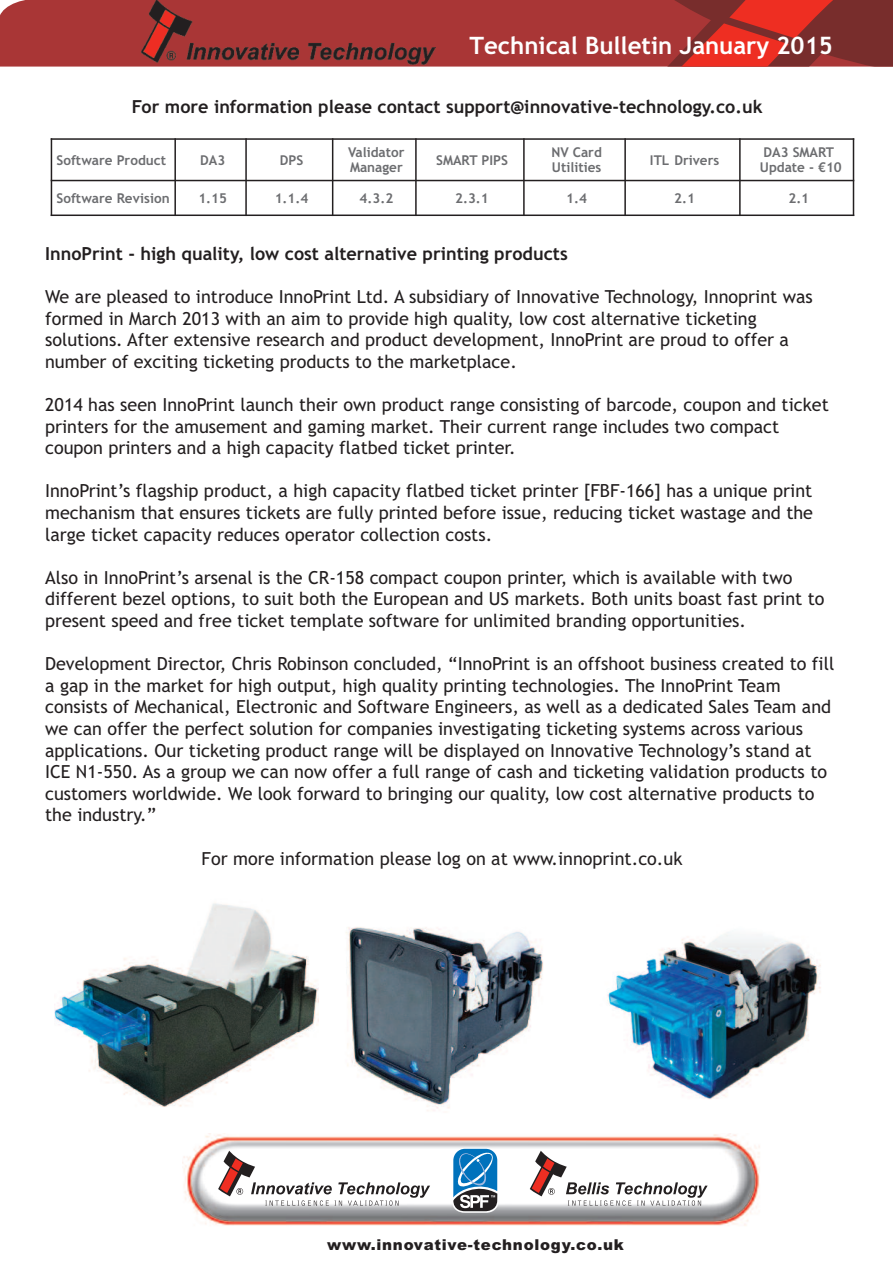
<style>
.page{position:relative;width:893px;height:1263px;background:#fff}
.page>*{position:absolute;margin:0;border:0;box-sizing:border-box;transform-origin:0 0}
.t1{font:700 24px "Trebuchet MS";color:#fff}
.t2{font:18px/21.6px "Trebuchet MS";color:#231f20}
.t3{font:700 18px "Trebuchet MS";color:#231f20}
.t4{font:900 15px "Arial";letter-spacing:.05em;color:#231f20}
.t5{font:700 13.5px/15px "Trebuchet MS";color:#6c6d70}
</style>
<div class="page">
<img style="left:183px;top:1134px;width:577px;height:92px">
<svg style="left:218px;top:1151px;width:212px;height:55px"></svg>
<svg style="left:530px;top:1151px;width:178px;height:55px"></svg>
<svg style="left:452px;top:1148px;width:47px;height:65px"></svg>
<div style="left:0;top:0;width:610px;height:67px;background:#a93636"></div>
<svg style="left:610px;top:0;width:283px;height:67px;background:#a7302d"></svg>
<img style="left:141px;top:0;width:294px;height:66px">
<hr style="left:51px;top:138px;width:1px;height:78px;background:#231f20">
<hr style="left:174px;top:138px;width:2px;height:78px;background:#231f20">
<hr style="left:245px;top:138px;width:2px;height:78px;background:#231f20">
<hr style="left:332px;top:138px;width:1px;height:78px;background:#231f20">
<hr style="left:415px;top:138px;width:2px;height:78px;background:#231f20">
<hr style="left:523px;top:138px;width:2px;height:78px;background:#231f20">
<hr style="left:624px;top:138px;width:2px;height:78px;background:#231f20">
<hr style="left:739px;top:138px;width:2px;height:78px;background:#231f20">
<hr style="left:853px;top:138px;width:1px;height:78px;background:#231f20">
<hr style="left:51px;top:138px;width:803px;height:2px;background:#231f20">
<hr style="left:51px;top:180px;width:803px;height:1px;background:#231f20">
<hr style="left:51px;top:214px;width:803px;height:2px;background:#231f20">
<img style="left:54px;top:903px;width:264px;height:204px">
<img style="left:346px;top:927px;width:197px;height:184px">
<img style="left:607px;top:932px;width:214px;height:168px">
<h1 class="t1" style="left:469px;top:31px;width:365px">Technical Bulletin January 2015</h1>
<p class="t3" style="left:132px;top:96px;width:632px">For more information please contact support@innovative-technology.co.uk</p>
<p class="t5" style="left:56px;top:153px;width:111px">Software Product</p>
<p class="t5" style="left:200px;top:153px;width:27px">DA3</p>
<p class="t5" style="left:280px;top:153px;width:25px">DPS</p>
<p class="t5" style="left:348px;top:145px;width:58px">Validator<br>Manager</p>
<p class="t5" style="left:436px;top:153px;width:73px">SMART PIPS</p>
<p class="t5" style="left:551px;top:145px;width:52px">NV Card<br>Utilities</p>
<p class="t5" style="left:650px;top:153px;width:71px">ITL Drivers</p>
<p class="t5" style="left:760px;top:145px;width:83px">DA3 SMART<br>Update - €10</p>
<p class="t5" style="left:56px;top:191px;width:115px">Software Revision</p>
<p class="t5" style="left:198px;top:191px;width:30px">1.15</p>
<p class="t5" style="left:275px;top:191px;width:35px">1.1.4</p>
<p class="t5" style="left:360px;top:191px;width:35px">4.3.2</p>
<p class="t5" style="left:455px;top:191px;width:35px">2.3.1</p>
<p class="t5" style="left:566px;top:191px;width:22px">1.4</p>
<p class="t5" style="left:674px;top:191px;width:22px">2.1</p>
<p class="t5" style="left:788px;top:191px;width:22px">2.1</p>
<p class="t3" style="left:45px;top:243px;width:524px">InnoPrint - high quality, low cost alternative printing products</p>
<p class="t2" style="left:45px;top:286px;width:769px">We are pleased to introduce InnoPrint Ltd. A subsidiary of Innovative Technology, Innoprint was formed in March 2013 with an aim to provide high quality, low cost alternative ticketing solutions. After extensive research and product development, InnoPrint are proud to offer a number of exciting ticketing products to the marketplace.</p>
<p class="t2" style="left:45px;top:394px;width:785px">2014 has seen InnoPrint launch their own product range consisting of barcode, coupon and ticket printers for the amusement and gaming market. Their current range includes two compact coupon printers and a high capacity flatbed ticket printer.</p>
<p class="t2" style="left:45px;top:480px;width:769px;text-align:justify">InnoPrint’s flagship product, a high capacity flatbed ticket printer [FBF-166] has a unique print mechanism that ensures tickets are fully printed before issue, reducing ticket wastage and the large ticket capacity reduces operator collection costs.</p>
<p class="t2" style="left:45px;top:567px;width:781px">Also in InnoPrint’s arsenal is the CR-158 compact coupon printer, which is available with two different bezel options, to suit both the European and US markets. Both units boast fast print to present speed and free ticket template software for unlimited branding opportunities.</p>
<p class="t2" style="left:45px;top:653px;width:791px">Development Director, Chris Robinson concluded, “InnoPrint is an offshoot business created to fill a gap in the market for high output, high quality printing technologies. The InnoPrint Team consists of Mechanical, Electronic and Software Engineers, as well as a dedicated Sales Team and we can offer the perfect solution for companies investigating ticketing systems across various applications. Our ticketing product range will be displayed on Innovative Technology’s stand at ICE N1-550. As a group we can now offer a full range of cash and ticketing validation products to customers worldwide. We look forward to bringing our quality, low cost alternative products to the industry.”</p>
<p class="t2" style="left:202px;top:847px;width:482px">For more information please log on at www.innoprint.co.uk</p>
<p class="t4" style="left:327px;top:1236px;width:298px">www.innovative-technology.co.uk</p>
</div>
